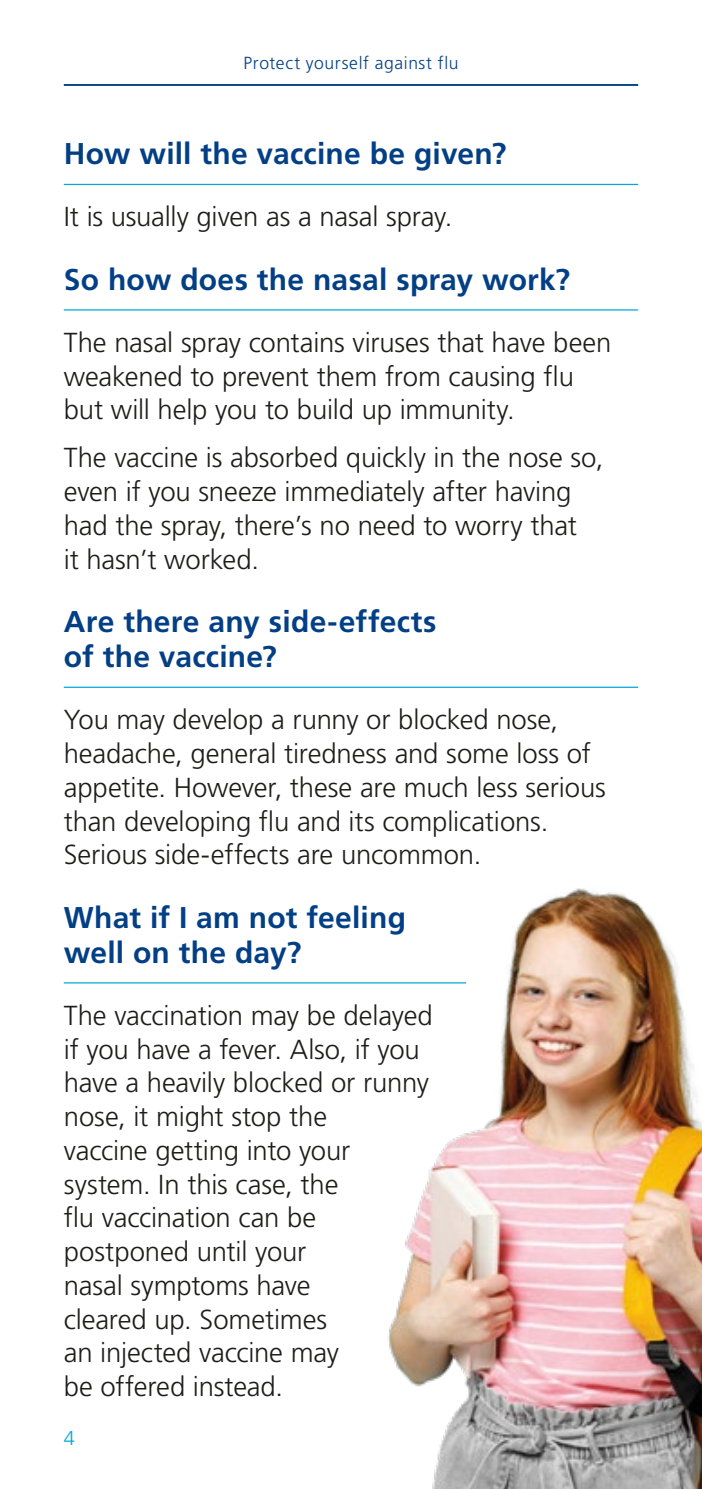
<style>
.page{position:relative;width:702px;height:1489px;background:#fff}
.page>*{position:absolute;margin:0;border:0;box-sizing:border-box;transform-origin:0 0}
.t1{font:700 30px/35px "Frutiger LT Pro";letter-spacing:.005em;color:#033f85}
.Body2{font:300 27.5px/33.8px "Frutiger LT Pro";letter-spacing:-.005em;color:#1d1d1b}
.t2{font:300 20px "Frutiger LT Pro";color:#00a8d7}
.t3{font:17.5px "Frutiger LT Pro Light 2";letter-spacing:.035em;color:#033f85}
</style>
<div class="page">
<hr style="left:64px;top:84px;width:574px;height:2px;background:#033f85">
<hr style="left:64px;top:184px;width:574px;height:1px;background:#00a8d7">
<hr style="left:64px;top:309px;width:574px;height:1px;background:#00a8d7">
<hr style="left:64px;top:686px;width:574px;height:2px;background:#00a8d7">
<hr style="left:64px;top:982px;width:422px;height:1px;background:#00a8d7">
<img style="left:376px;top:888px;width:326px;height:600px">
<div style="left:466px;top:971px;width:34px;height:28px;background:#fff"></div>
<p class="t3" style="left:243px;top:52px;width:216px">Protect yourself against flu</p>
<h2 class="t1" style="left:64px;top:136px;width:444px">How will the vaccine be given?</h2>
<p class="Body2" style="left:64px;top:200px;width:390px">It is usually given as a nasal spray.</p>
<h2 class="t1" style="left:64px;top:262px;width:508px">So how does the nasal spray work?</h2>
<p class="Body2" style="left:64px;top:326px;width:549px">The nasal spray contains viruses that have been weakened to prevent them from causing flu but will help you to build up immunity.</p>
<p class="Body2" style="left:64px;top:441px;width:541px">The vaccine is absorbed quickly in the nose so, even if you sneeze immediately after having had the spray, there’s no need to worry that<br>it hasn’t worked.</p>
<h2 class="t1" style="left:64px;top:604px;width:374px">Are there any side-effects of the vaccine?</h2>
<p class="Body2" style="left:64px;top:703px;width:543px">You may develop a runny or blocked nose, headache, general tiredness and some loss of appetite. However, these are much less serious than developing flu and its complications.<br>Serious side-effects are uncommon.</p>
<h2 class="t1" style="left:64px;top:899px;width:343px">What if I am not feeling well on the day?</h2>
<p class="Body2" style="left:64px;top:998px;width:370px">The vaccination may be delayed if you have a fever. Also, if you have a heavily blocked or runny nose, it might stop the<br>vaccine getting into your system. In this case, the<br>flu vaccination can be postponed until your<br>nasal symptoms have<br>cleared up. Sometimes<br>an injected vaccine may<br>be offered instead.</p>
<p class="t2" style="left:64px;top:1426px;width:13px">4</p>
</div>
